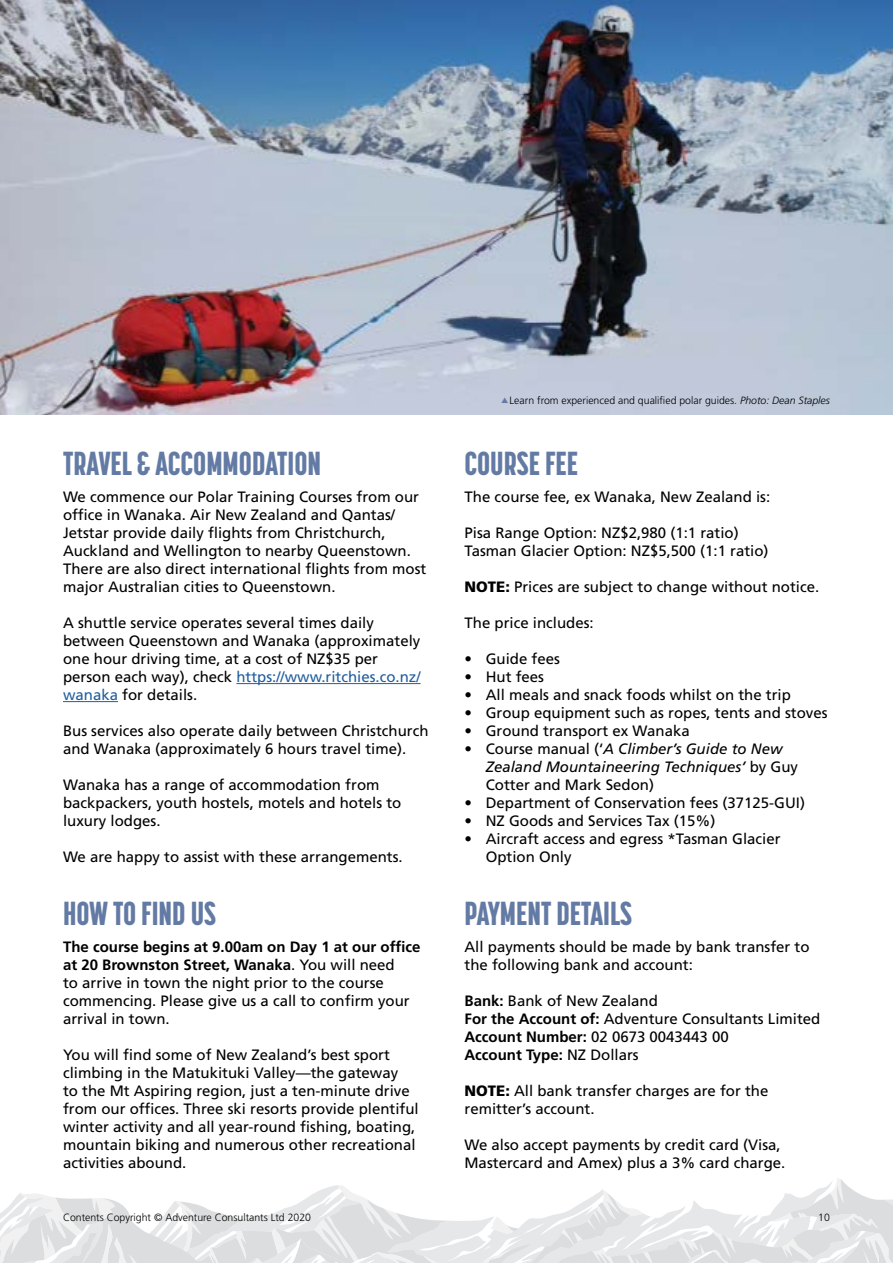
<style>
.page{position:relative;width:893px;height:1263px;background:#fff}
.page>*{position:absolute;margin:0;border:0;box-sizing:border-box;transform-origin:0 0}
.t1{font:800 33px "Korolev Compressed";color:#637ba4}
.t2{font:15px/18px "Frutiger LT Std";color:#000}
.t3{font:italic 15px/18px "Frutiger LT Std";color:#000}
.t4{font:300 10.5px "Frutiger LT Std";color:#000}
.s1{color:#215e9e}
.s2{font-weight:700}
.s3{font-style:italic}
.s4{font-weight:900}
.s5{font-style:normal}
</style>
<div class="page">
<svg style="left:0;top:1178px;width:893px;height:85px"></svg>
<hr style="left:236px;top:683px;width:185px;height:1px;background:#215e9e">
<hr style="left:63px;top:701px;width:55px;height:1px;background:#215e9e">
<img style="left:0;top:0;width:893px;height:414px">
<svg style="left:502px;top:397px;width:6px;height:6px"></svg>
<h1 class="t1" style="left:63px;top:444px;width:260px">TRAVEL &amp; ACCOMMODATION</h1>
<p class="t2" style="left:63px;top:488px;width:365px">We commence our Polar Training Courses from our office in Wanaka. Air New Zealand and Qantas/ Jetstar provide daily flights from Christchurch, Auckland and Wellington to nearby Queenstown.<br>There are also direct international flights from most major Australian cities to Queenstown.</p>
<p class="t2" style="left:63px;top:614px;width:359px">A shuttle service operates several times daily between Queenstown and Wanaka (approximately one hour driving time, at a cost of NZ$35 per person each way), check <span class="s1">https://www.ritchies.co.nz/ wanaka</span> for details.</p>
<p class="t2" style="left:63px;top:722px;width:367px">Bus services also operate daily between Christchurch and Wanaka (approximately 6 hours travel time).</p>
<p class="t2" style="left:63px;top:776px;width:340px">Wanaka has a range of accommodation from backpackers, youth hostels, motels and hotels to luxury lodges.</p>
<p class="t2" style="left:63px;top:848px;width:341px">We are happy to assist with these arrangements.</p>
<h1 class="t1" style="left:63px;top:894px;width:155px">HOW TO FIND US</h1>
<p class="t2" style="left:63px;top:938px;width:359px"><span class="s2">The course begins at 9.00am on Day 1 at our office at 20 Brownston Street, Wanaka</span>. You will need<br>to arrive in town the night prior to the course commencing. Please give us a call to confirm your arrival in town.</p>
<p class="t2" style="left:63px;top:1046px;width:357px">You will find some of New Zealand’s best sport climbing in the Matukituki Valley—the gateway<br>to the Mt Aspiring region, just a ten-minute drive from our offices. Three ski resorts provide plentiful winter activity and all year-round fishing, boating, mountain biking and numerous other recreational activities abound.</p>
<p class="t4" style="left:510px;top:395px;width:322px">Learn from experienced and qualified polar guides. <span class="s3">Photo: Dean Staples</span></p>
<h1 class="t1" style="left:464px;top:444px;width:115px">COURSE FEE</h1>
<p class="t2" style="left:464px;top:488px;width:307px">The course fee, ex Wanaka, New Zealand is:</p>
<p class="t2" style="left:464px;top:524px;width:306px">Pisa Range Option: NZ$2,980 (1:1 ratio)<br>Tasman Glacier Option: NZ$5,500 (1:1 ratio)</p>
<p class="t2" style="left:464px;top:578px;width:356px"><span class="s4">NOTE:</span> Prices are subject to change without notice.</p>
<p class="t2" style="left:464px;top:614px;width:131px">The price includes:</p>
<p class="t2" style="left:464px;top:650px;width:97px">• Guide fees</p>
<p class="t2" style="left:464px;top:668px;width:81px">• Hut fees</p>
<p class="t2" style="left:464px;top:686px;width:328px">• All meals and snack foods whilst on the trip</p>
<p class="t2" style="left:464px;top:704px;width:364px">• Group equipment such as ropes, tents and stoves</p>
<p class="t2" style="left:464px;top:722px;width:227px">• Ground transport ex Wanaka</p>
<p class="t3" style="left:486px;top:740px;width:314px;text-indent:-21px"><span class="s5">• Course manual (‘</span>A Climber’s Guide to New<br>Zealand Mountaineering Techniques’ <span class="s5">by Guy<br>Cotter and Mark Sedon)</span></p>
<p class="t2" style="left:464px;top:794px;width:342px">• Department of Conservation fees (37125-GUI)</p>
<p class="t2" style="left:464px;top:812px;width:253px">• NZ Goods and Services Tax (15%)</p>
<p class="t2" style="left:486px;top:830px;width:296px;text-indent:-21px">• Aircraft access and egress *Tasman Glacier<br>Option Only</p>
<h1 class="t1" style="left:464px;top:894px;width:169px">PAYMENT DETAILS</h1>
<p class="t2" style="left:464px;top:938px;width:347px">All payments should be made by bank transfer to the following bank and account:</p>
<p class="t2" style="left:464px;top:992px;width:357px"><span class="s2">Bank:</span> Bank of New Zealand<br><span class="s2">For the Account of:</span> Adventure Consultants Limited <span class="s2">Account Number:</span> 02 0673 0043443 00<br><span class="s2">Account Type:</span> NZ Dollars</p>
<p class="t2" style="left:464px;top:1082px;width:305px"><span class="s4">NOTE:</span> All bank transfer charges are for the remitter’s account.</p>
<p class="t2" style="left:464px;top:1136px;width:322px">We also accept payments by credit card (Visa,<br>Mastercard and Amex) plus a 3% card charge.</p>
<p class="t4" style="left:63px;top:1211px;width:250px">Contents Copyright © Adventure Consultants Ltd 2020</p>
<p class="t4" style="left:818px;top:1211px;width:13px">10</p>
</div>
